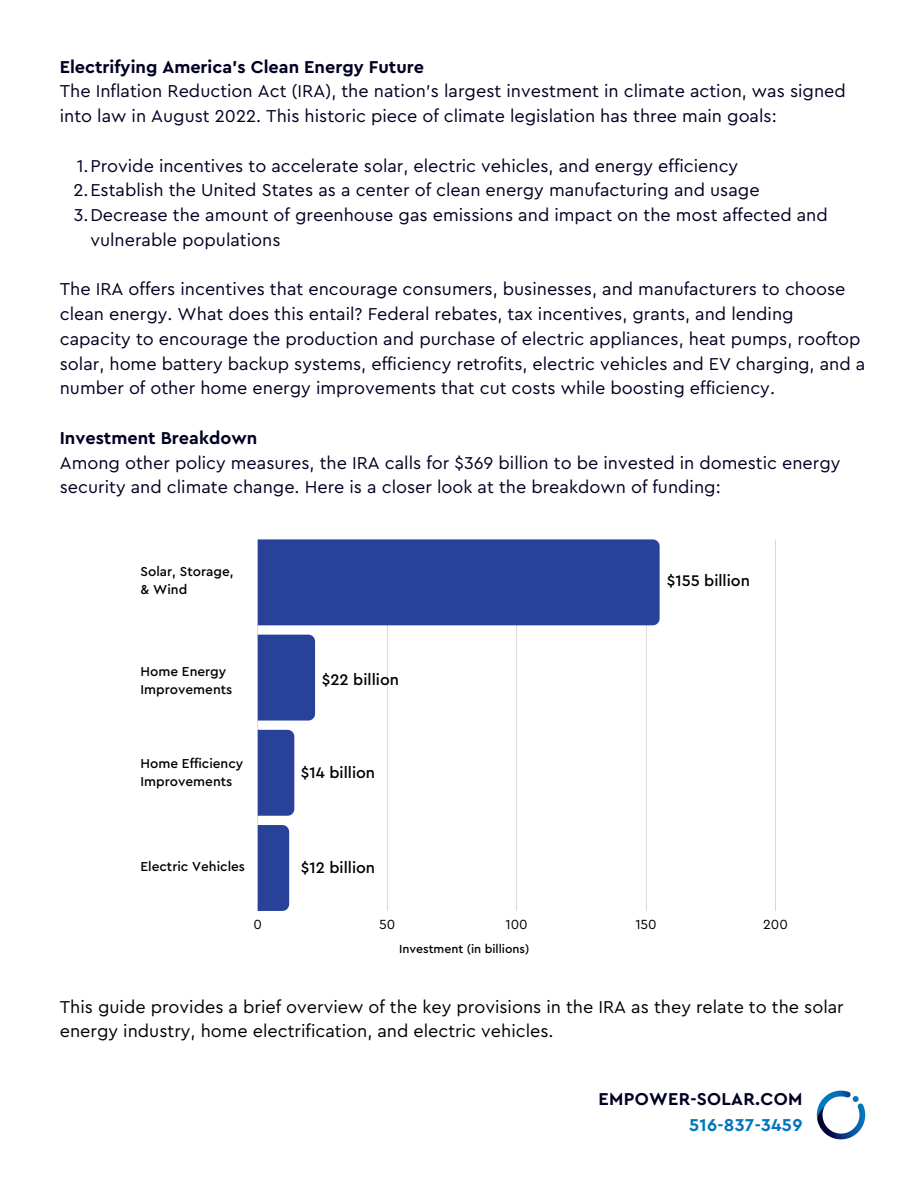
<style>
.page{position:relative;width:918px;height:1188px;background:#fff}
.page>*{position:absolute;margin:0;border:0;box-sizing:border-box;transform-origin:0 0}
.t1{font:18px/24.8px "Cera Pro";color:#000023}
.t2{font:18px/24.8px "Cera Pro";color:#000}
.t3{font:700 18px "Cera Pro";color:#000023}
.t4{font:700 18px "Cera Pro";letter-spacing:.015em;color:#0076bd}
.t5{font:500 16.05px "Cera Pro";color:#000}
.t6{font:13.8px "Cera Pro";color:#000}
.t7{font:500 13.5px/18.3px "Cera Pro";color:#000}
.t8{font:500 12.3px "Cera Pro";color:#000}
</style>
<div class="page">
<img style="left:817px;top:1091px;width:48px;height:48px">
<hr style="left:257px;top:539px;width:1px;height:372px;background:#000">
<hr style="left:387px;top:539px;width:1px;height:372px;background:#000">
<hr style="left:516px;top:539px;width:1px;height:372px;background:#000">
<hr style="left:646px;top:539px;width:1px;height:372px;background:#000">
<hr style="left:775px;top:539px;width:1px;height:372px;background:#000">
<div style="left:258px;top:539px;width:402px;height:86px;background:#28429a"></div>
<div style="left:258px;top:635px;width:57px;height:86px;background:#28429a"></div>
<div style="left:258px;top:730px;width:36px;height:86px;background:#28429a"></div>
<div style="left:258px;top:825px;width:31px;height:86px;background:#28429a"></div>
<p class="t3" style="left:60px;top:58px;width:366px">Electrifying America’s Clean Energy Future</p>
<p class="t1" style="left:60px;top:79px;width:788px">The Inflation Reduction Act (IRA), the nation’s largest investment in climate action, was signed into law in August 2022. This historic piece of climate legislation has three main goals:</p>
<p class="t1" style="left:77px;top:154px;width:663px">1.Provide incentives to accelerate solar, electric vehicles, and energy efficiency</p>
<p class="t1" style="left:73px;top:178px;width:688px">2.Establish the United States as a center of clean energy manufacturing and usage</p>
<p class="t1" style="left:74px;top:203px;width:755px">3.Decrease the amount of greenhouse gas emissions and impact on the most affected and</p>
<p class="t1" style="left:90px;top:228px;width:192px">vulnerable populations</p>
<p class="t1" style="left:60px;top:277px;width:807px">The IRA offers incentives that encourage consumers, businesses, and manufacturers to choose clean energy. What does this entail? Federal rebates, tax incentives, grants, and lending capacity to encourage the production and purchase of electric appliances, heat pumps, rooftop solar, home battery backup systems, efficiency retrofits, electric vehicles and EV charging, and a number of other home energy improvements that cut costs while boosting efficiency.</p>
<p class="t3" style="left:60px;top:429px;width:199px">Investment Breakdown</p>
<p class="t1" style="left:60px;top:451px;width:782px">Among other policy measures, the IRA calls for $369 billion to be invested in domestic energy security and climate change. Here is a closer look at the breakdown of funding:</p>
<p class="t7" style="left:141px;top:563px;width:95px">Solar, Storage, &amp; Wind</p>
<p class="t5" style="left:667px;top:573px;width:85px">$155 billion</p>
<p class="t7" style="left:141px;top:662px;width:93px">Home Energy<br>Improvements</p>
<p class="t7" style="left:141px;top:755px;width:104px">Home Efficiency<br>Improvements</p>
<p class="t5" style="left:322px;top:672px;width:79px">$22 billion</p>
<p class="t5" style="left:301px;top:765px;width:76px">$14 billion</p>
<p class="t7" style="left:141px;top:858px;width:106px">Electric Vehicles</p>
<p class="t5" style="left:301px;top:860px;width:76px">$12 billion</p>
<p class="t6" style="left:254px;top:918px;width:10px">0</p>
<p class="t6" style="left:379px;top:918px;width:18px">50</p>
<p class="t6" style="left:506px;top:918px;width:24px">100</p>
<p class="t6" style="left:635px;top:918px;width:23px">150</p>
<p class="t6" style="left:763px;top:918px;width:26px">200</p>
<p class="t8" style="left:399px;top:943px;width:132px">Investment (in billions)</p>
<p class="t2" style="left:60px;top:995px;width:786px">This guide provides a brief overview of the key provisions in the IRA as they relate to the solar energy industry, home electrification, and electric vehicles.</p>
<p class="t3" style="left:599px;top:1091px;width:205px">EMPOWER-SOLAR.COM</p>
<p class="t4" style="left:689px;top:1116px;width:115px">516-837-3459</p>
</div>
